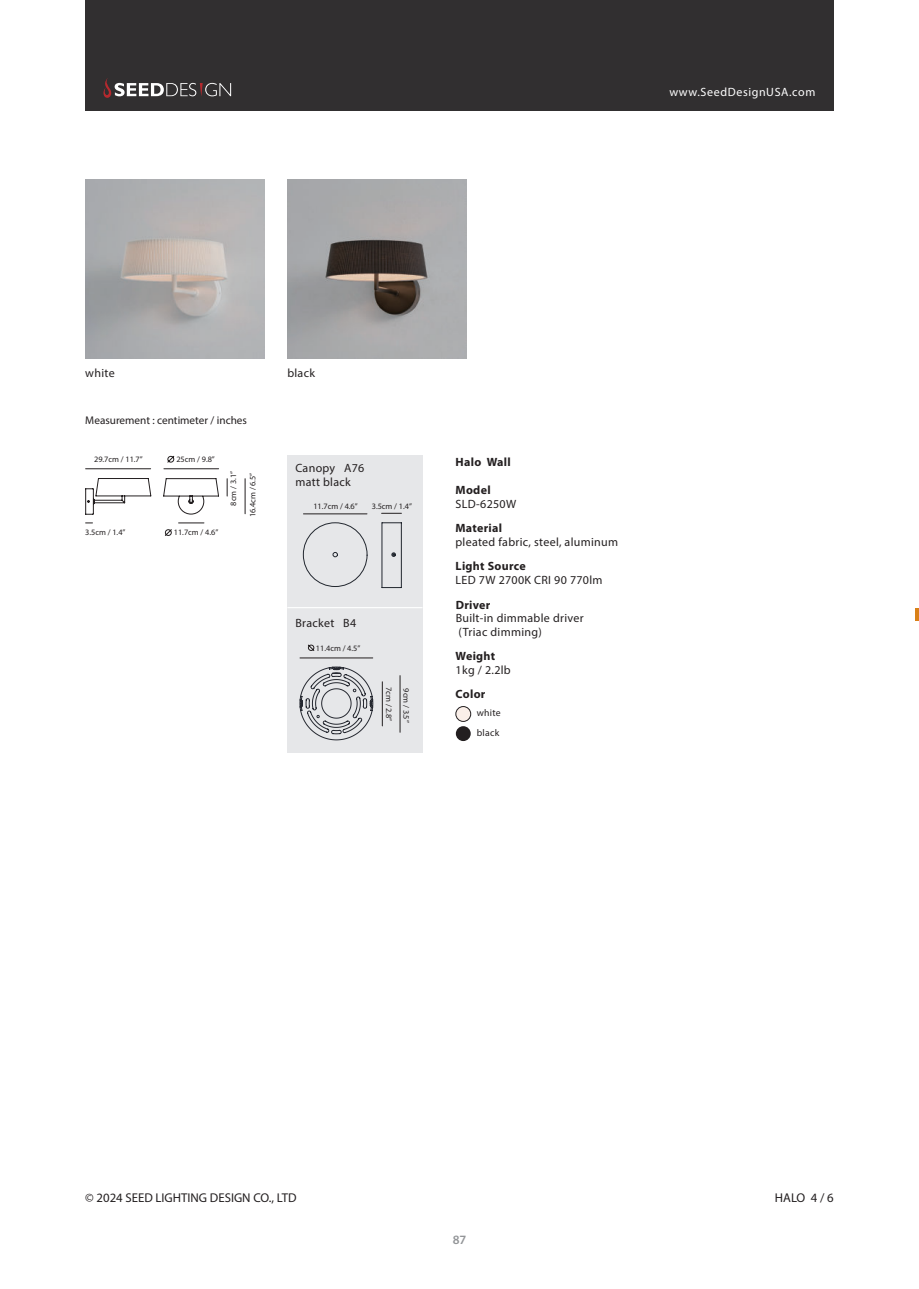
<style>
.page{position:relative;width:919px;height:1289px;background:#fff}
.page>*{position:absolute;margin:0;border:0;box-sizing:border-box;transform-origin:0 0}
.t1{font:12.75px "Myriad Pro";color:#231f20}
.t2{font:600 12.75px "Myriad Pro";color:#939598}
.t3{font:12px/13.5px "Myriad Pro";letter-spacing:.025em;color:#231f20}
.t4{font:700 12px "Myriad Pro";letter-spacing:.025em;color:#231f20}
.t5{font:12px "Myriad Pro";letter-spacing:.05em;color:#fff}
.t6{font:11.25px "Myriad Pro";color:#231f20}
.t7{font:9.75px/19.6px "Myriad Pro";letter-spacing:.025em;color:#231f20}
.t8{font:8.25px "Myriad Pro";color:#231f20}
.s1{color:#fff}
</style>
<div class="page">
<div style="left:85px;top:0;width:748px;height:111px;background:#312f30"></div>
<svg style="left:103px;top:78px;width:128px;height:20px"></svg>
<svg style="left:915px;top:608px;width:3px;height:13px"></svg>
<img style="left:85px;top:180px;width:179px;height:178px">
<img style="left:287px;top:180px;width:179px;height:178px">
<hr style="left:164px;top:468px;width:55px;height:1px;background:#231f20">
<hr style="left:86px;top:468px;width:65px;height:1px;background:#231f20">
<hr style="left:245px;top:478px;width:1px;height:36px;background:#231f20">
<svg style="left:227px;top:478px;width:1px;height:18px"></svg>
<svg style="left:178px;top:522px;width:26px;height:1px"></svg>
<div style="left:287px;top:455px;width:135px;height:297px;background:#e6e7e9"></div>
<hr style="left:287px;top:607px;width:135px;height:1px;background:#fff">
<hr style="left:303px;top:513px;width:64px;height:1px;background:#231f20">
<svg style="left:381px;top:513px;width:20px;height:1px"></svg>
<svg style="left:85px;top:478px;width:134px;height:37px"></svg>
<svg style="left:164px;top:529px;width:8px;height:7px"></svg>
<svg style="left:167px;top:455px;width:7px;height:8px"></svg>
<svg style="left:302px;top:522px;width:100px;height:66px"></svg>
<hr style="left:400px;top:675px;width:1px;height:57px;background:#231f20">
<hr style="left:382px;top:681px;width:1px;height:45px;background:#231f20">
<hr style="left:300px;top:657px;width:73px;height:1px;background:#231f20">
<svg style="left:307px;top:644px;width:7px;height:7px"></svg>
<svg style="left:299px;top:666px;width:74px;height:74px"></svg>
<div style="left:456px;top:706px;width:14px;height:15px;background:#faefe9;border-radius:50%"></div>
<div style="left:455px;top:706px;width:16px;height:15px;border:1px solid #231f20;border-radius:50%"></div>
<div style="left:456px;top:726px;width:14px;height:15px;background:#231f20;border-radius:50%"></div>
<p class="t5" style="left:669px;top:87px;width:147px">www.SeedDesignUSA.com</p>
<p class="t3" style="left:85px;top:367px;width:31px">white</p>
<p class="t3" style="left:287px;top:367px;width:29px">black</p>
<p class="t6" style="left:85px;top:416px;width:163px">Measurement : centimeter / inches</p>
<p class="t8" style="left:94px;top:456px;width:50px">29.7cm / 11.7”</p>
<p class="t8" style="left:176px;top:456px;width:40px">25cm / 9.8”</p>
<p class="t3" style="left:295px;top:462px;width:70px">Canopy A76 matt black</p>
<p class="t8" style="left:230px;top:505px;width:36px;rotate:-90deg">8cm / 3.1”</p>
<p class="t8" style="left:249px;top:517px;width:46px;rotate:-90deg">16.4cm / 6.5”</p>
<p class="t8" style="left:313px;top:502px;width:46px">11.7cm / 4.6”</p>
<p class="t8" style="left:85px;top:529px;width:42px">3.5cm / 1.4”</p>
<p class="t8" style="left:174px;top:529px;width:46px">11.7cm / 4.6”</p>
<p class="t8" style="left:372px;top:502px;width:42px">3.5cm / 1.4”</p>
<p class="t3" style="left:295px;top:617px;width:62px">Bracket B4</p>
<p class="t8" style="left:316px;top:644px;width:46px">11.4cm / 4.5”</p>
<p class="t8" style="left:392px;top:687px;width:36px;rotate:90deg">7cm / 2.8”</p>
<p class="t8" style="left:409px;top:688px;width:36px;rotate:90deg">9cm / 3.5”</p>
<p class="t4" style="left:455px;top:457px;width:57px">Halo Wall</p>
<p class="t4" style="left:455px;top:486px;width:37px">Model</p>
<p class="t3" style="left:455px;top:498px;width:62px">SLD-6250W</p>
<p class="t4" style="left:455px;top:524px;width:48px">Material</p>
<p class="t3" style="left:455px;top:536px;width:164px">pleated fabric, steel, aluminum</p>
<p class="t4" style="left:455px;top:562px;width:72px">Light Source</p>
<p class="t3" style="left:455px;top:574px;width:148px">LED 7W 2700K CRI 90 770lm</p>
<p class="t4" style="left:455px;top:600px;width:36px">Driver</p>
<p class="t3" style="left:455px;top:612px;width:129px">Built-in dimmable driver (Triac dimming)</p>
<p class="t4" style="left:455px;top:652px;width:41px">Weight</p>
<p class="t3" style="left:455px;top:664px;width:57px">1kg / 2.2lb</p>
<p class="t4" style="left:455px;top:690px;width:31px">Color</p>
<p class="t7" style="left:477px;top:704px;width:25px">white black</p>
<p class="t1" style="left:85px;top:1193px;width:215px">© 2024 SEED LIGHTING DESIGN CO., LTD<span class="s1">.</span></p>
<p class="t2" style="left:452px;top:1231px;width:15px">87</p>
<p class="t1" style="left:774px;top:1193px;width:60px">HALO 4 / 6</p>
</div>
